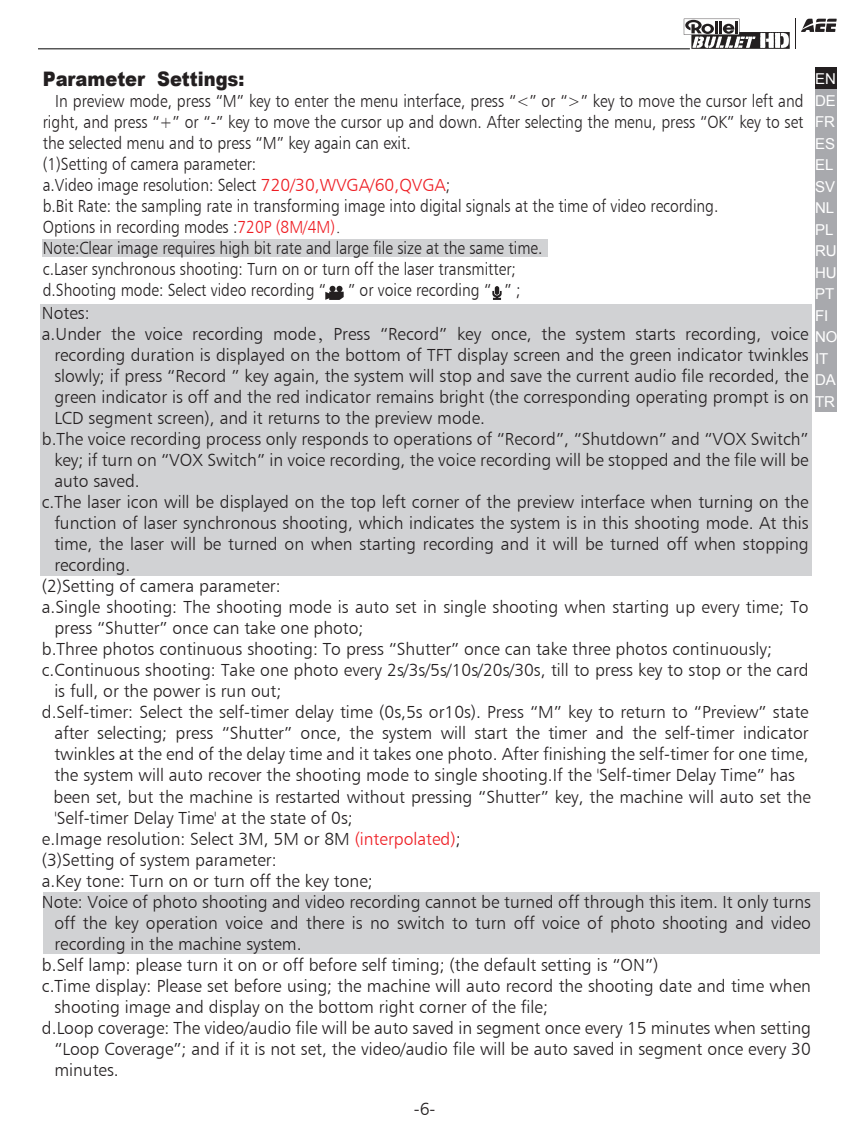
<style>
.page{position:relative;width:851px;height:1134px;background:#fff}
.page>*{position:absolute;margin:0;border:0;box-sizing:border-box;transform-origin:0 0}
.t1{font:900 20px "Arial";color:#231f20;scale:.89 1}
.t2{font:17.5px "Humanist 777 BT Light B";color:#231f20}
.t3{font:17.5px/21px "Humanist 777 BT Light B";color:#231f20;scale:.89 1}
.t4{font:15px/21.5px "Arial";color:#fff}
.s1{color:#ee1d23}
.s2{font-family:"Adobe Song Std";font-weight:300}
</style>
<div class="page">
<div style="left:43px;top:239px;width:505px;height:18px;background:#d1d2d4"></div>
<div style="left:40px;top:304px;width:771px;height:272px;background:#d1d2d4"></div>
<svg style="left:492px;top:286px;width:9px;height:14px"></svg>
<svg style="left:325px;top:286px;width:18px;height:14px"></svg>
<div style="left:43px;top:892px;width:776px;height:62px;background:#d1d2d4"></div>
<hr style="left:38px;top:48px;width:651px;height:1px;background:#030303">
<svg style="left:801px;top:19px;width:35px;height:13px"></svg>
<svg style="left:683px;top:19px;width:106px;height:30px"></svg>
<hr style="left:794px;top:19px;width:1px;height:30px;background:#231f20">
<div style="left:815px;top:68px;width:22px;height:21px;background:#231f20"></div>
<div style="left:815px;top:111px;width:22px;height:21px;background:#a8a9ad"></div>
<div style="left:815px;top:89px;width:22px;height:21px;background:#a8a9ad"></div>
<div style="left:815px;top:132px;width:22px;height:21px;background:#a8a9ad"></div>
<div style="left:815px;top:154px;width:22px;height:21px;background:#a8a9ad"></div>
<div style="left:815px;top:175px;width:22px;height:22px;background:#a8a9ad"></div>
<div style="left:815px;top:197px;width:22px;height:21px;background:#a8a9ad"></div>
<div style="left:815px;top:218px;width:22px;height:22px;background:#a8a9ad"></div>
<div style="left:815px;top:240px;width:22px;height:21px;background:#a8a9ad"></div>
<div style="left:815px;top:261px;width:22px;height:22px;background:#a8a9ad"></div>
<div style="left:815px;top:283px;width:22px;height:21px;background:#a8a9ad"></div>
<div style="left:815px;top:304px;width:22px;height:22px;background:#a8a9ad"></div>
<div style="left:815px;top:326px;width:22px;height:21px;background:#a8a9ad"></div>
<div style="left:815px;top:347px;width:22px;height:22px;background:#a8a9ad"></div>
<div style="left:815px;top:369px;width:22px;height:21px;background:#a8a9ad"></div>
<div style="left:815px;top:390px;width:22px;height:22px;background:#a8a9ad"></div>
<p class="t1" style="left:43px;top:65px;width:228px">Parameter Settings:</p>
<p class="t3" style="left:43px;top:90px;width:856px;text-indent:13px">In preview mode, press “M” key to enter the menu interface, press “&lt;” or “&gt;” key to move the cursor left and right, and press “+” or “-” key to move the cursor up and down. After selecting the menu, press “OK” key to set the selected menu and to press “M” key again can exit.<br>(1)Setting of camera parameter:<br>a.Video image resolution: Select <span class="s1">720/30,WVGA/60,QVGA</span>;<br>b.Bit Rate: the sampling rate in transforming image into digital signals at the time of video recording.<br>Options in recording modes :<span class="s1">720P (8M/4M)</span><span class="s2">.<br></span>Note:Clear image requires high bit rate and large file size at the same time.<br>c.Laser synchronous shooting: Turn on or turn off the laser transmitter;<br>d.Shooting mode: Select video recording “</p>
<p class="t4" style="left:814px;top:68px;width:24px">EN<br>DE<br>FR<br>ES<br>EL<br>SV<br>NL<br>PL<br>RU<br>HU<br>PT<br>FI<br>NO<br>IT<br>DA<br>TR</p>
<p class="t3" style="left:348px;top:279px;width:195px">” or voice recording “ ” ;</p>
<p class="t2" style="left:42px;top:302px;width:49px">Notes:</p>
<p class="t2" style="left:42px;top:323px;width:768px">a.Under the voice recording mode<span class="s2">，</span>Press “Record” key once, the system starts recording, voice</p>
<p class="t2" style="left:54px;top:344px;width:755px">recording duration is displayed on the bottom of TFT display screen and the green indicator twinkles</p>
<p class="t2" style="left:54px;top:365px;width:755px">slowly; if press “Record ” key again, the system will stop and save the current audio file recorded, the</p>
<p class="t2" style="left:54px;top:386px;width:756px">green indicator is off and the red indicator remains bright (the corresponding operating prompt is on</p>
<p class="t2" style="left:54px;top:407px;width:432px">LCD segment screen), and it returns to the preview mode.</p>
<p class="t2" style="left:42px;top:428px;width:768px">b.The voice recording process only responds to operations of “Record”, “Shutdown” and “VOX Switch”</p>
<p class="t2" style="left:54px;top:449px;width:755px">key; if turn on “VOX Switch” in voice recording, the voice recording will be stopped and the file will be</p>
<p class="t2" style="left:54px;top:470px;width:87px">auto saved.</p>
<p class="t2" style="left:42px;top:491px;width:768px">c.The laser icon will be displayed on the top left corner of the preview interface when turning on the</p>
<p class="t2" style="left:54px;top:512px;width:755px">function of laser synchronous shooting, which indicates the system is in this shooting mode. At this</p>
<p class="t2" style="left:54px;top:533px;width:755px">time, the laser will be turned on when starting recording and it will be turned off when stopping</p>
<p class="t2" style="left:54px;top:554px;width:78px">recording.</p>
<p class="t2" style="left:42px;top:575px;width:240px">(2)Setting of camera parameter:</p>
<p class="t2" style="left:42px;top:596px;width:768px">a.Single shooting: The shooting mode is auto set in single shooting when starting up every time; To</p>
<p class="t2" style="left:54px;top:617px;width:310px">press “Shutter” once can take one photo;</p>
<p class="t2" style="left:42px;top:638px;width:731px">b.Three photos continuous shooting: To press “Shutter” once can take three photos continuously;</p>
<p class="t2" style="left:42px;top:659px;width:768px">c.Continuous shooting: Take one photo every 2s/3s/5s/10s/20s/30s, till to press key to stop or the card</p>
<p class="t2" style="left:54px;top:680px;width:228px">is full, or the power is run out;</p>
<p class="t2" style="left:42px;top:701px;width:768px">d.Self-timer: Select the self-timer delay time (0s,5s or10s). Press “M” key to return to “Preview” state</p>
<p class="t2" style="left:54px;top:722px;width:755px">after selecting; press “Shutter” once, the system will start the timer and the self-timer indicator</p>
<p class="t2" style="left:54px;top:743px;width:755px">twinkles at the end of the delay time and it takes one photo. After finishing the self-timer for one time,</p>
<p class="t2" style="left:54px;top:764px;width:742px">the system will auto recover the shooting mode to single shooting.If the 'Self-timer Delay Time” has</p>
<p class="t2" style="left:54px;top:786px;width:758px">been set, but the machine is restarted without pressing “Shutter” key, the machine will auto set the</p>
<p class="t2" style="left:54px;top:807px;width:300px">'Self-timer Delay Time' at the state of 0s;</p>
<p class="t2" style="left:42px;top:828px;width:420px">e.Image resolution: Select 3M, 5M or 8M <span class="s1">(interpolated)</span>;</p>
<p class="t2" style="left:42px;top:849px;width:236px">(3)Setting of system parameter:</p>
<p class="t2" style="left:42px;top:870px;width:332px">a.Key tone: Turn on or turn off the key tone;</p>
<p class="t2" style="left:42px;top:891px;width:770px">Note: Voice of photo shooting and video recording cannot be turned off through this item. It only turns</p>
<p class="t2" style="left:54px;top:912px;width:758px">off the key operation voice and there is no switch to turn off voice of photo shooting and video</p>
<p class="t2" style="left:54px;top:933px;width:248px">recording in the machine system.</p>
<p class="t2" style="left:42px;top:954px;width:618px">b.Self lamp: please turn it on or off before self timing; (the default setting is “ON”)</p>
<p class="t2" style="left:42px;top:975px;width:770px">c.Time display: Please set before using; the machine will auto record the shooting date and time when</p>
<p class="t2" style="left:54px;top:996px;width:495px">shooting image and display on the bottom right corner of the file;</p>
<p class="t2" style="left:42px;top:1017px;width:770px">d.Loop coverage: The video/audio file will be auto saved in segment once every 15 minutes when setting</p>
<p class="t2" style="left:54px;top:1038px;width:757px">“Loop Coverage”; and if it is not set, the video/audio file will be auto saved in segment once every 30</p>
<p class="t2" style="left:54px;top:1059px;width:66px">minutes.</p>
<p class="t2" style="left:414px;top:1098px;width:23px">-6-</p>
</div>
